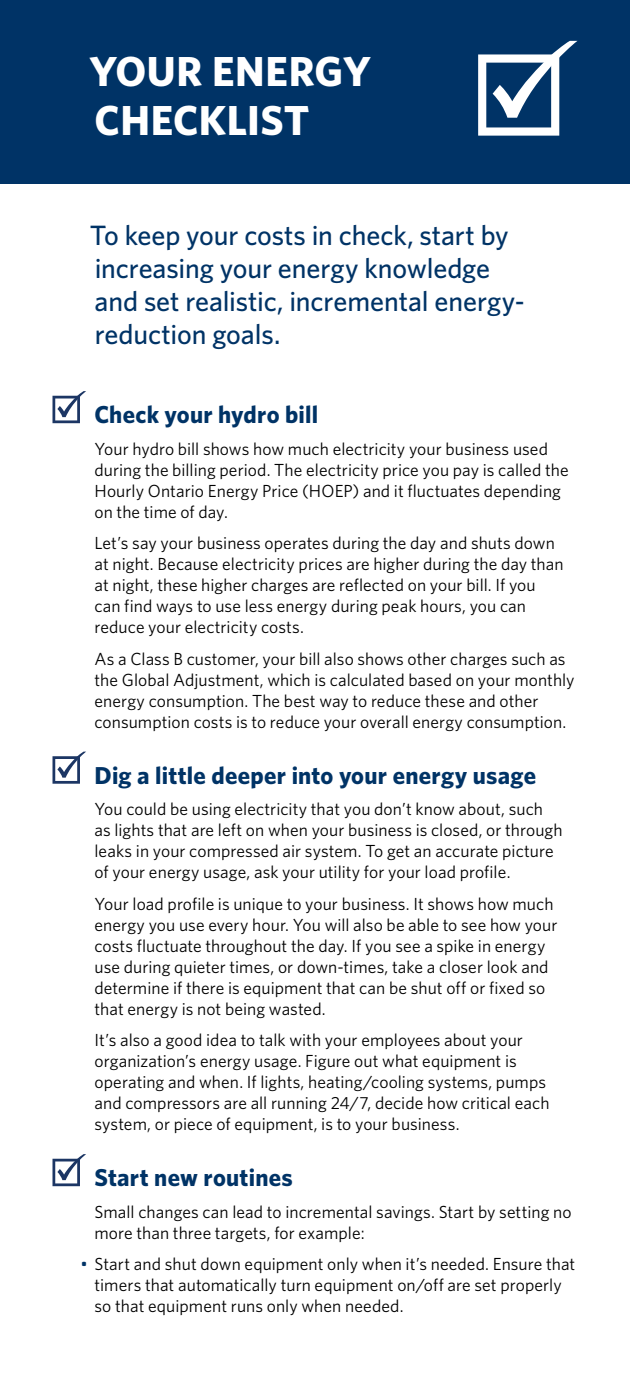
<style>
.page{position:relative;width:630px;height:1386px;background:#fff}
.page>*{position:absolute;margin:0;border:0;box-sizing:border-box;transform-origin:0 0}
.t1{font:700 42px/49px "Whitney";letter-spacing:.01em;color:#fff}
.CTA{font:500 28px/33.2px "Whitney";letter-spacing:-.005em;color:#036}
.t2{font:700 24.5px "Whitney";letter-spacing:.01em;color:#036}
.Text{font:17.5px/21px "Whitney";letter-spacing:.005em;color:#000}
.s1{color:#036}
</style>
<div class="page">
<div style="left:0;top:0;width:630px;height:184px;background:#036"></div>
<svg style="left:478px;top:41px;width:99px;height:95px"></svg>
<svg style="left:52px;top:391px;width:34px;height:32px"></svg>
<svg style="left:52px;top:752px;width:34px;height:32px"></svg>
<svg style="left:52px;top:1154px;width:34px;height:32px"></svg>
<h1 class="t1" style="left:89px;top:46px;width:284px">YOUR ENERGY<br>CHECKLIST</h1>
<p class="CTA" style="left:90px;top:218px;width:436px">To keep your costs in check, start by increasing your energy knowledge and set realistic, incremental energy&shy;reduction goals.</p>
<h2 class="t2" style="left:94px;top:398px;width:225px">Check your hydro bill</h2>
<p class="Text" style="left:94px;top:438px;width:476px">Your hydro bill shows how much electricity your business used during the billing period. The electricity price you pay is called the Hourly Ontario Energy Price (HOEP) and it fluctuates depending on the time of day.</p>
<p class="Text" style="left:94px;top:532px;width:471px">Let’s say your business operates during the day and shuts down at night. Because electricity prices are higher during the day than at night, these higher charges are reflected on your bill. If you can find ways to use less energy during peak hours, you can reduce your electricity costs.</p>
<p class="Text" style="left:94px;top:648px;width:482px">As a Class B customer, your bill also shows other charges such as the Global Adjustment, which is calculated based on your monthly energy consumption. The best way to reduce these and other consumption costs is to reduce your overall energy consumption.</p>
<h2 class="t2" style="left:94px;top:759px;width:443px">Dig a little deeper into your energy usage</h2>
<p class="Text" style="left:94px;top:798px;width:470px">You could be using electricity that you don’t know about, such as lights that are left on when your business is closed, or through leaks in your compressed air system. To get an accurate picture of your energy usage, ask your utility for your load profile.</p>
<p class="Text" style="left:94px;top:893px;width:464px">Your load profile is unique to your business. It shows how much energy you use every hour. You will also be able to see how your costs fluctuate throughout the day. If you see a spike in energy use during quieter times, or down-times, take a closer look and determine if there is equipment that can be shut off or fixed so that energy is not being wasted.</p>
<p class="Text" style="left:94px;top:1029px;width:457px">It’s also a good idea to talk with your employees about your organization’s energy usage. Figure out what equipment is operating and when. If lights, heating/cooling systems, pumps and compressors are all running 24/7, decide how critical each system, or piece of equipment, is to your business.</p>
<h2 class="t2" style="left:94px;top:1161px;width:200px">Start new routines</h2>
<p class="Text" style="left:94px;top:1201px;width:479px">Small changes can lead to incremental savings. Start by setting no more than three targets, for example:</p>
<p class="Text" style="left:94px;top:1253px;width:482px;text-indent:-14px"><span class="s1">•</span> Start and shut down equipment only when it’s needed. Ensure that timers that automatically turn equipment on/off are set properly so that equipment runs only when needed.</p>
</div>
